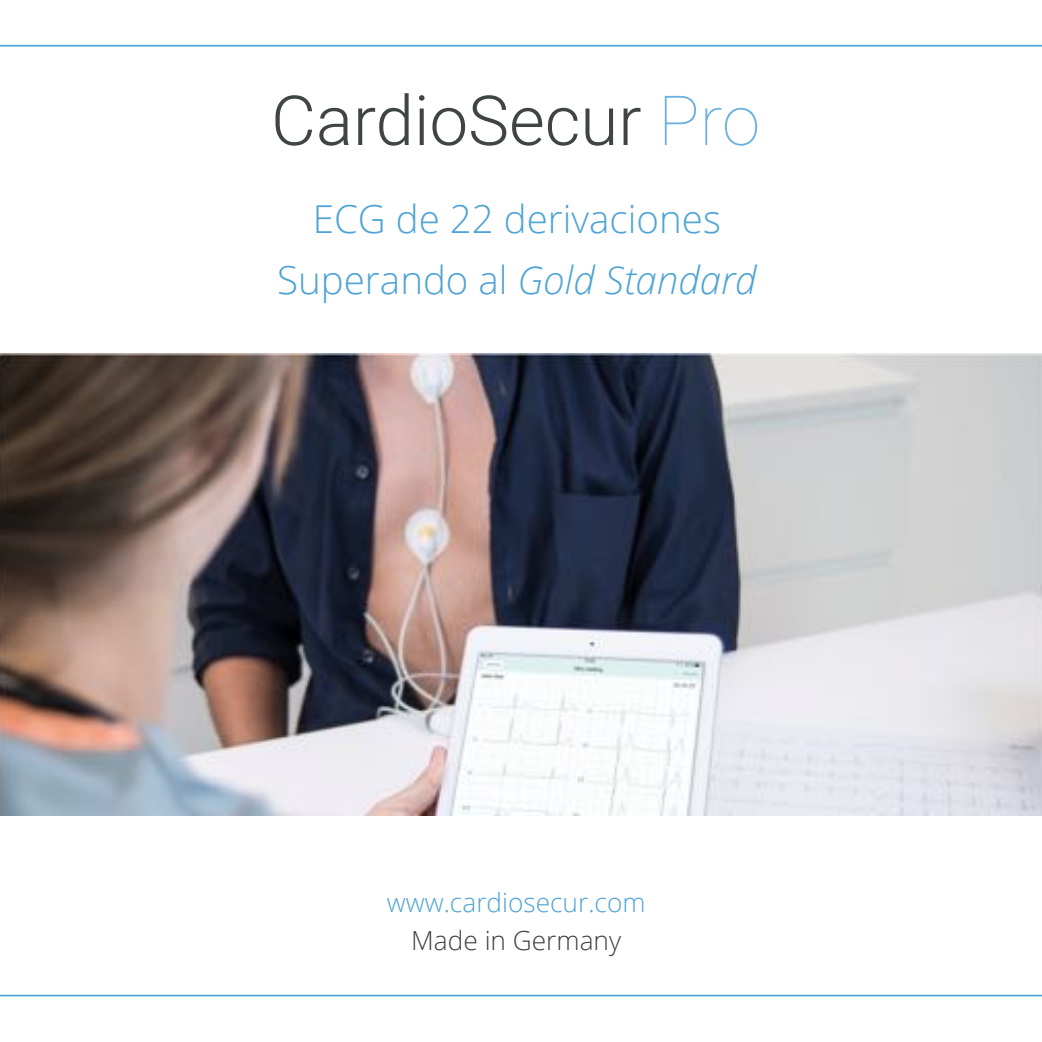
<style>
.page{position:relative;width:1042px;height:1042px;background:#fff}
.page>*{position:absolute;margin:0;border:0;box-sizing:border-box;transform-origin:0 0}
.t1{font:300 38.5px/61.6px "Open Sans";color:#4fa4d5;text-align:center}
.t2{font:300 26.25px "Open Sans";color:#4fa4d5}
.t3{font:300 26.25px "Open Sans";color:#414042}
.s1{font-style:italic}
</style>
<div class="page">
<svg style="left:275px;top:95px;width:37px;height:51px"></svg>
<svg style="left:319px;top:108px;width:29px;height:38px"></svg>
<svg style="left:358px;top:93px;width:51px;height:53px"></svg>
<svg style="left:419px;top:95px;width:5px;height:50px"></svg>
<svg style="left:432px;top:108px;width:33px;height:38px"></svg>
<svg style="left:471px;top:95px;width:35px;height:51px"></svg>
<svg style="left:512px;top:108px;width:30px;height:38px"></svg>
<svg style="left:548px;top:108px;width:29px;height:38px"></svg>
<svg style="left:585px;top:108px;width:28px;height:38px"></svg>
<svg style="left:623px;top:108px;width:17px;height:37px"></svg>
<svg style="left:665px;top:96px;width:31px;height:49px"></svg>
<svg style="left:705px;top:108px;width:52px;height:38px"></svg>
<hr style="left:0;top:45px;width:1042px;height:2px;background:#4fa4d5">
<hr style="left:0;top:994px;width:1042px;height:2px;background:#4fa4d5">
<img style="left:0;top:353px;width:1042px;height:462px">
<p class="t1" style="left:277px;top:187px;width:481px">ECG de 22 derivaciones<br>Superando al <span class="s1">Gold Standard</span></p>
<p class="t2" style="left:387px;top:883px;width:260px">www.cardiosecur.com</p>
<p class="t3" style="left:411px;top:922px;width:211px">Made in Germany</p>
</div>
